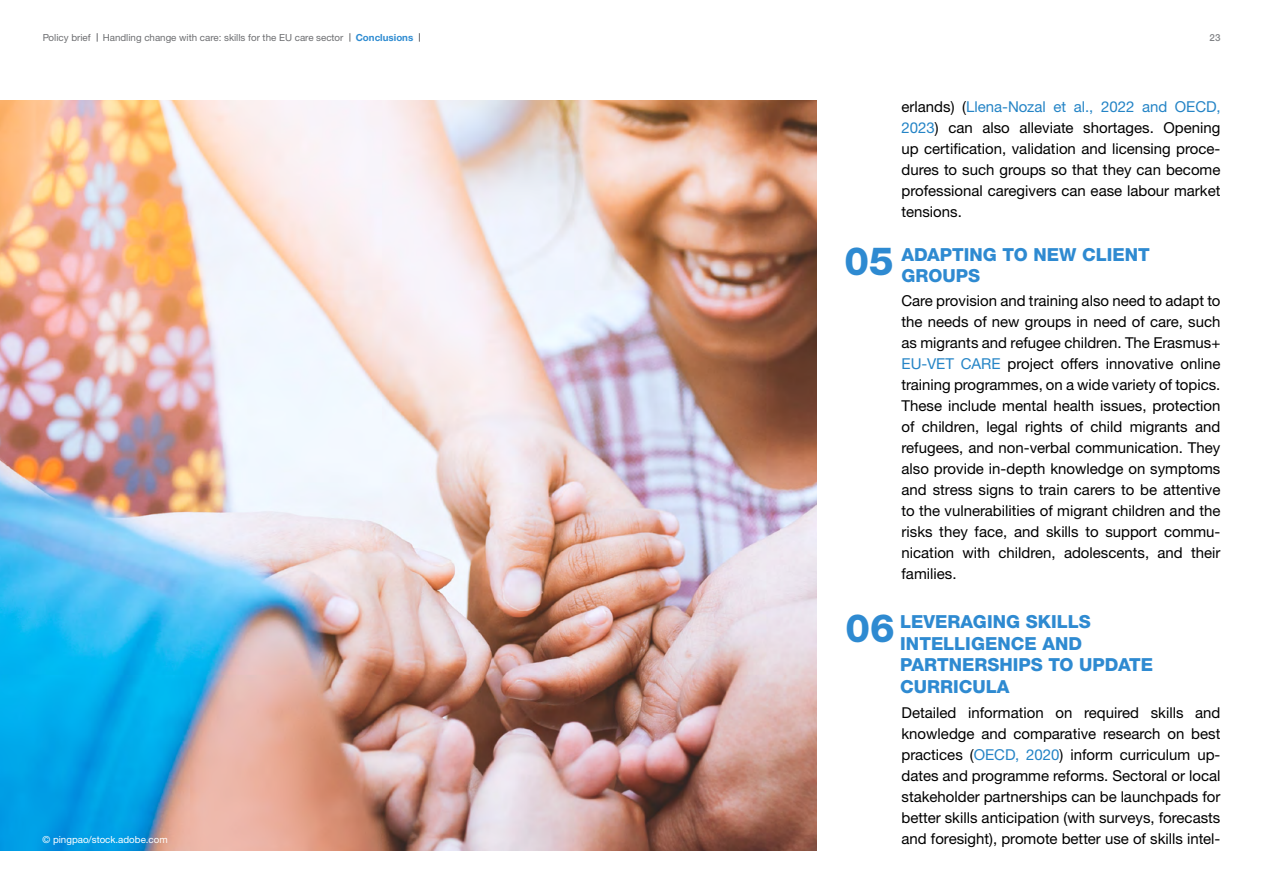
<style>
.page{position:relative;width:1263px;height:893px;background:#fff}
.page>*{position:absolute;margin:0;border:0;box-sizing:border-box;transform-origin:0 0}
.t1{font:800 39px "Helvetica Neue LTW1 G";color:#2e8ad1}
.t2{font:800 18px/21.6px "Helvetica Neue LTW1 G";color:#2e8ad1}
.t3{font:15px/21px "Helvetica Neue LTW1 G";color:#000;text-align:justify}
.t4{font:9.75px "Helvetica Neue LTW1 G";color:#6d6e71}
.t5{font:9.75px "Helvetica Neue LTW1 G";color:#fff}
.t6{font:700 9.75px "Helvetica Neue LTW1 G";color:#2d8bd1}
.t7{font:500 9.75px "Helvetica Neue LTW1 G";color:#808285}
.s1{color:#2484c6}
</style>
<div class="page">
<img style="left:0;top:101px;width:816px;height:749px">
<p class="t4" style="left:43px;top:31px;width:302px">Policy brief Handling change with care: skills for the EU care sector</p>
<p class="t6" style="left:356px;top:31px;width:59px">Conclusions</p>
<p class="t5" style="left:43px;top:833px;width:127px">© pingpao/stock.adobe.com</p>
<p class="t7" style="left:1209px;top:31px;width:12px">23</p>
<p class="t3" style="left:901px;top:96px;width:320px">erlands) (<span class="s1">Llena-Nozal et al., 2022 and OECD, 2023</span>) can also alleviate shortages. Opening up certification, validation and licensing proce&shy;dures to such groups so that they can become professional caregivers can ease labour market tensions.</p>
<p class="t2" style="left:844px;top:243px;width:307px;text-indent:57px">ADAPTING TO NEW CLIENT<br><sup>05</sup> GROUPS</p>
<p class="t3" style="left:901px;top:290px;width:320px">Care provision and training also need to adapt to the needs of new groups in need of care, such as migrants and refugee children. The Erasmus+ <span class="s1">EU-VET CARE</span> project offers innovative online training programmes, on a wide variety of topics.<br>These include mental health issues, protection of children, legal rights of child migrants and refugees, and non-verbal communication. They also provide in-depth knowledge on symptoms and stress signs to train carers to be attentive to the vulnerabilities of migrant children and the risks they face, and skills to support commu&shy;nication with children, adolescents, and their families.</p>
<h1 class="t1" style="left:846px;top:605px;width:51px">06</h1>
<p class="t2" style="left:900px;top:611px;width:254px">LEVERAGING SKILLS<br>INTELLIGENCE AND<br>PARTNERSHIPS TO UPDATE<br>CURRICULA</p>
<p class="t3" style="left:901px;top:702px;width:320px">Detailed information on required skills and knowledge and comparative research on best practices (<span class="s1">OECD, 2020</span>) inform curriculum up&shy;dates and programme reforms. Sectoral or local stakeholder partnerships can be launchpads for better skills anticipation (with surveys, forecasts and foresight), promote better use of skills intel-</p>
</div>
